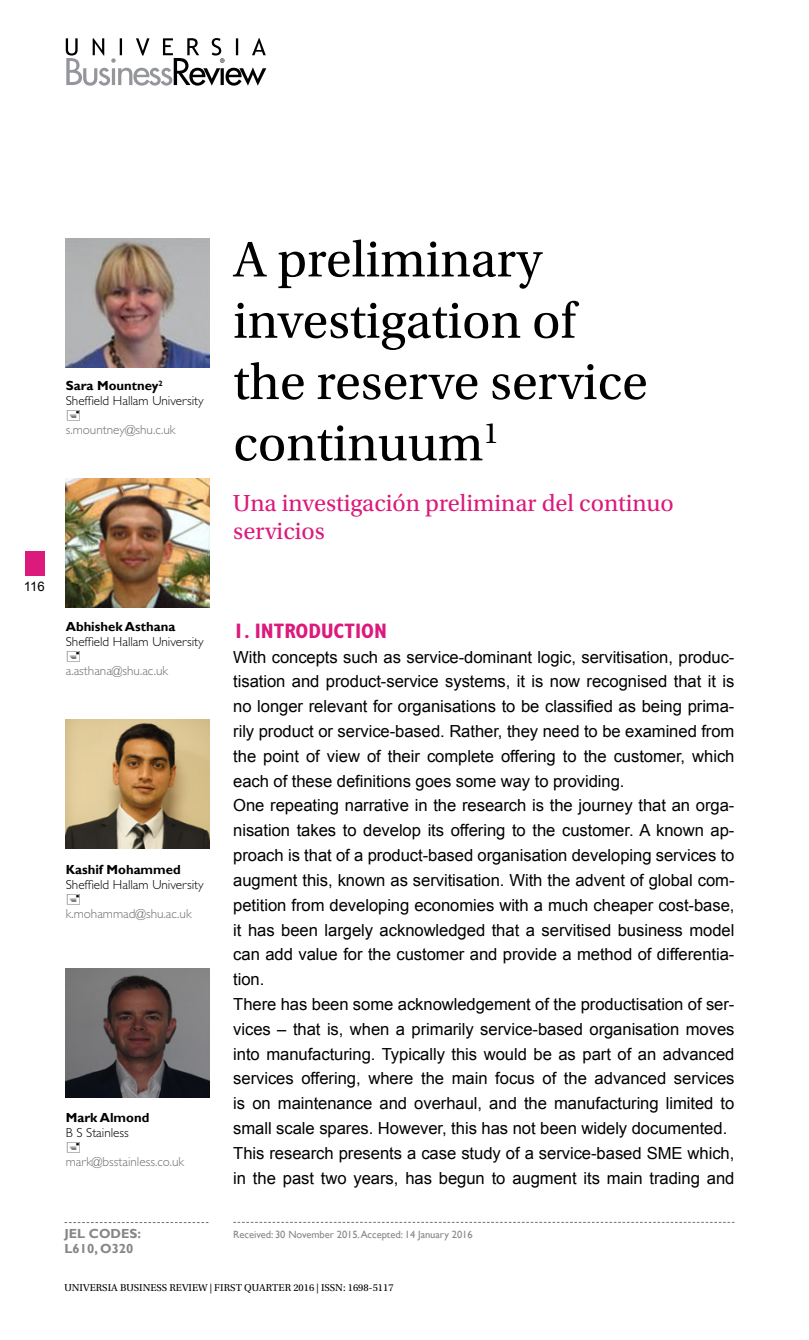
<style>
.page{position:relative;width:809px;height:1340px;background:#fff}
.page>*{position:absolute;margin:0;border:0;box-sizing:border-box;transform-origin:0 0}
.t1{font:52.5px/61.2px "Utopia Std";color:#000}
.t2{font:24.5px/28px "Utopia Std";color:#dc1a7c}
.t3{font:700 condensed 21px "Gill Sans Std";color:#dc1a7c}
.t4{font:16.62px/24.8px "Arial";letter-spacing:-.005em;color:#000}
.t5{font:300 13.12px "Gill Sans Std";color:#000}
.t6{font:300 13.12px "Gill Sans Std";color:#706f6f}
.t7{font:700 13.12px "Gill Sans";color:#000}
.t8{font:700 13.12px "Gill Sans";color:#878787}
.t9{font:13.12px "Arial";color:#000}
.t10{font:10.5px "Utopia Std";color:#000}
.t11{font:10.5px "Gill Sans";letter-spacing:-.005em;color:#878787}
</style>
<div class="page">
<div style="left:25px;top:551px;width:20px;height:24px;background:#dc1a7c"></div>
<svg style="left:66px;top:38px;width:200px;height:48px"></svg>
<svg style="left:233px;top:1221px;width:501px;height:1px"></svg>
<svg style="left:64px;top:1222px;width:144px;height:1px"></svg>
<img style="left:66px;top:479px;width:144px;height:129px">
<img style="left:66px;top:720px;width:144px;height:129px">
<img style="left:66px;top:238px;width:144px;height:129px">
<img style="left:66px;top:968px;width:144px;height:129px">
<p class="t9" style="left:24px;top:577px;width:22px">116</p>
<p class="t7" style="left:66px;top:377px;width:99px">Sara Mountney<sup>2</sup></p>
<p class="t5" style="left:66px;top:393px;width:139px">Sheffield Hallam University</p>
<p class="t6" style="left:66px;top:422px;width:111px">s.mountney@shu.c.uk</p>
<h1 class="t1" style="left:233px;top:230px;width:416px">A preliminary investigation of the reserve service continuum<sup>1</sup></h1>
<h2 class="t2" style="left:233px;top:490px;width:442px">Una investigación preliminar del continuo servicios</h2>
<p class="t7" style="left:66px;top:618px;width:111px">Abhishek Asthana</p>
<p class="t5" style="left:66px;top:634px;width:139px">Sheffield Hallam University</p>
<p class="t6" style="left:66px;top:662px;width:104px">a.asthana@shu.ac.uk</p>
<p class="t7" style="left:66px;top:861px;width:116px">Kashif Mohammed</p>
<p class="t5" style="left:66px;top:877px;width:139px">Sheffield Hallam University</p>
<p class="t6" style="left:66px;top:905px;width:127px">k.mohammad@shu.ac.uk</p>
<p class="t7" style="left:66px;top:1109px;width:85px">Mark Almond</p>
<p class="t5" style="left:66px;top:1125px;width:65px">B S Stainless</p>
<p class="t6" style="left:66px;top:1154px;width:120px">mark@bsstainless.co.uk</p>
<p class="t3" style="left:233px;top:618px;width:155px">1. INTRODUCTION</p>
<p class="t4" style="left:233px;top:644px;width:503px">With concepts such as service-dominant logic, servitisation, produc&shy;tisation and product-service systems, it is now recognised that it is no longer relevant for organisations to be classified as being prima&shy;rily product or service-based. Rather, they need to be examined from the point of view of their complete offering to the customer, which each of these definitions goes some way to providing.<br>One repeating narrative in the research is the journey that an orga&shy;nisation takes to develop its offering to the customer. A known ap&shy;proach is that of a product-based organisation developing services to augment this, known as servitisation. With the advent of global com&shy;petition from developing economies with a much cheaper cost-base, it has been largely acknowledged that a servitised business model can add value for the customer and provide a method of differentia&shy;tion.<br>There has been some acknowledgement of the productisation of ser&shy;vices – that is, when a primarily service-based organisation moves into manufacturing. Typically this would be as part of an advanced services offering, where the main focus of the advanced services is on maintenance and overhaul, and the manufacturing limited to small scale spares. However, this has not been widely documented.<br>This research presents a case study of a service-based SME which, in the past two years, has begun to augment its main trading and</p>
<p class="t8" style="left:64px;top:1225px;width:78px">JEL CODES:</p>
<p class="t11" style="left:233px;top:1227px;width:241px">Received: 30 November 2015. Accepted: 14 January 2016</p>
<p class="t8" style="left:64px;top:1240px;width:70px">L610, O320</p>
<p class="t10" style="left:64px;top:1281px;width:330px">UNIVERSIA BUSINESS REVIEW | FIRST QUARTER 2016 | ISSN: 1698-5117</p>
</div>
